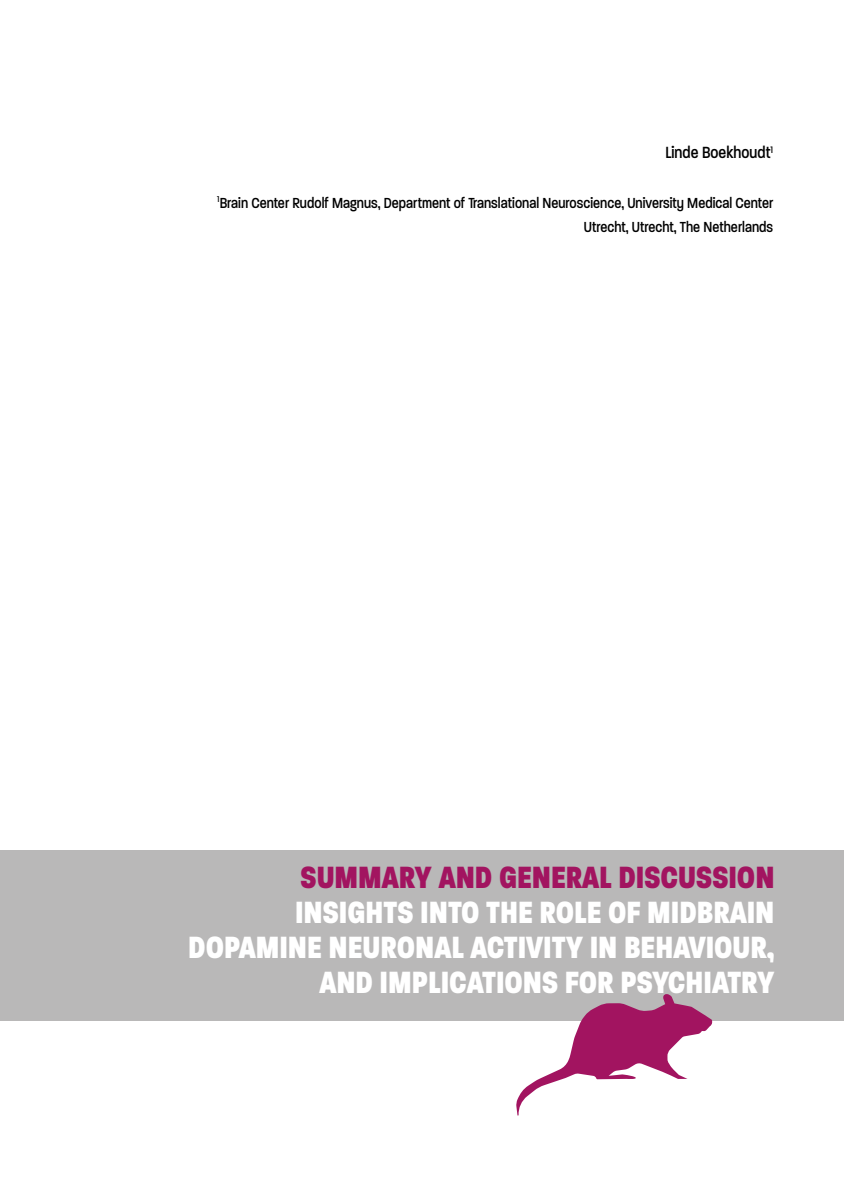
<style>
.page{position:relative;width:844px;height:1191px;background:#fff}
.page>*{position:absolute;margin:0;border:0;box-sizing:border-box;transform-origin:0 0}
.t1{font:800 33.25px/35px "Paralucent Cond";color:#fff;text-align:right}
.t2{font:800 33.25px "Paralucent Cond";color:#a21460}
.t3{font:500 17.5px "Paralucent Cond";color:#000}
.t4{font:500 15.75px/24.5px "Paralucent Cond";color:#000;text-align:right}
</style>
<div class="page">
<div style="left:0;top:850px;width:843px;height:170px;background:#b9b8b8"></div>
<svg style="left:516px;top:994px;width:196px;height:121px"></svg>
<p class="t3" style="left:665px;top:143px;width:109px">Linde Boekhoudt<sup>1</sup></p>
<p class="t4" style="left:217px;top:190px;width:557px"><sup>1</sup>Brain Center Rudolf Magnus, Department of Translational Neuroscience, University Medical Center<br>Utrecht, Utrecht, The Netherlands</p>
<h1 class="t2" style="left:300px;top:857px;width:475px">SUMMARY AND GENERAL DISCUSSION</h1>
<h1 class="t1" style="left:188px;top:894px;width:587px">INSIGHTS INTO THE ROLE OF MIDBRAIN<br>DOPAMINE NEURONAL ACTIVITY IN BEHAVIOUR,<br>AND IMPLICATIONS FOR PSYCHIATRY</h1>
</div>
